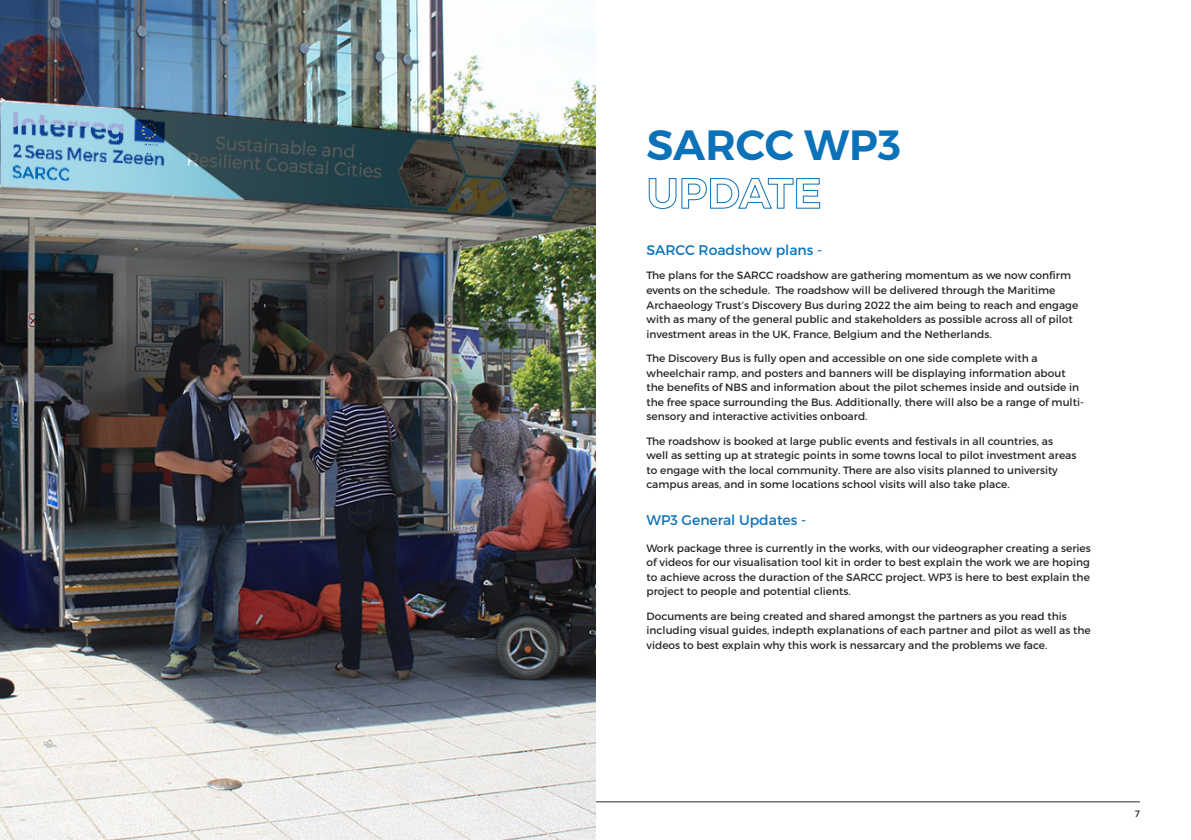
<style>
.page{position:relative;width:1191px;height:840px;background:#fff}
.page>*{position:absolute;margin:0;border:0;box-sizing:border-box;transform-origin:0 0}
.Body_Text_-_Align_Le{font:600 42.2px/48px "Montserrat";color:#0b72ba}
.Body_Text_-_Align_Ce{font:14px "Montserrat";color:#0b72ba}
.Body_Text_-_Align_Le-2{font:10.6px/14.5px "Montserrat";color:#262725}
.t1{font:700 9px "Lato";color:#262825}
</style>
<div class="page">
<hr style="left:51px;top:801px;width:553px;height:1px;background:#262825">
<hr style="left:604px;top:801px;width:536px;height:1px;background:#262825">
<img style="left:0;top:0;width:595px;height:839px">
<p class="Body_Text_-_Align_Le" style="left:646px;top:121px;width:256px">SARCC WP3<br>UPDATE</p>
<p class="Body_Text_-_Align_Ce" style="left:646px;top:241px;width:177px">SARCC Roadshow plans -</p>
<p class="Body_Text_-_Align_Le-2" style="left:646px;top:268px;width:433px">The plans for the SARCC roadshow are gathering momentum as we now confirm events on the schedule. The roadshow will be delivered through the Maritime Archaeology Trust’s Discovery Bus during 2022 the aim being to reach and engage with as many of the general public and stakeholders as possible across all of pilot investment areas in the UK, France, Belgium and the Netherlands.</p>
<p class="Body_Text_-_Align_Le-2" style="left:646px;top:351px;width:439px">The Discovery Bus is fully open and accessible on one side complete with a wheelchair ramp, and posters and banners will be displaying information about the benefits of NBS and information about the pilot schemes inside and outside in the free space surrounding the Bus. Additionally, there will also be a range of multi&shy;sensory and interactive activities onboard.</p>
<p class="Body_Text_-_Align_Le-2" style="left:646px;top:433px;width:431px">The roadshow is booked at large public events and festivals in all countries, as well as setting up at strategic points in some towns local to pilot investment areas to engage with the local community. There are also visits planned to university campus areas, and in some locations school visits will also take place.</p>
<p class="Body_Text_-_Align_Ce" style="left:646px;top:511px;width:161px">WP3 General Updates -</p>
<p class="Body_Text_-_Align_Le-2" style="left:646px;top:540px;width:446px;text-align:justify">Work package three is currently in the works, with our videographer creating a series of videos for our visualisation tool kit in order to best explain the work we are hoping to achieve across the duraction of the SARCC project. WP3 is here to best explain the project to people and potential clients.</p>
<p class="Body_Text_-_Align_Le-2" style="left:646px;top:608px;width:446px">Documents are being created and shared amongst the partners as you read this including visual guides, indepth explanations of each partner and pilot as well as the videos to best explain why this work is nessarcary and the problems we face.</p>
<p class="t1" style="left:1134px;top:808px;width:7px">7</p>
</div>
